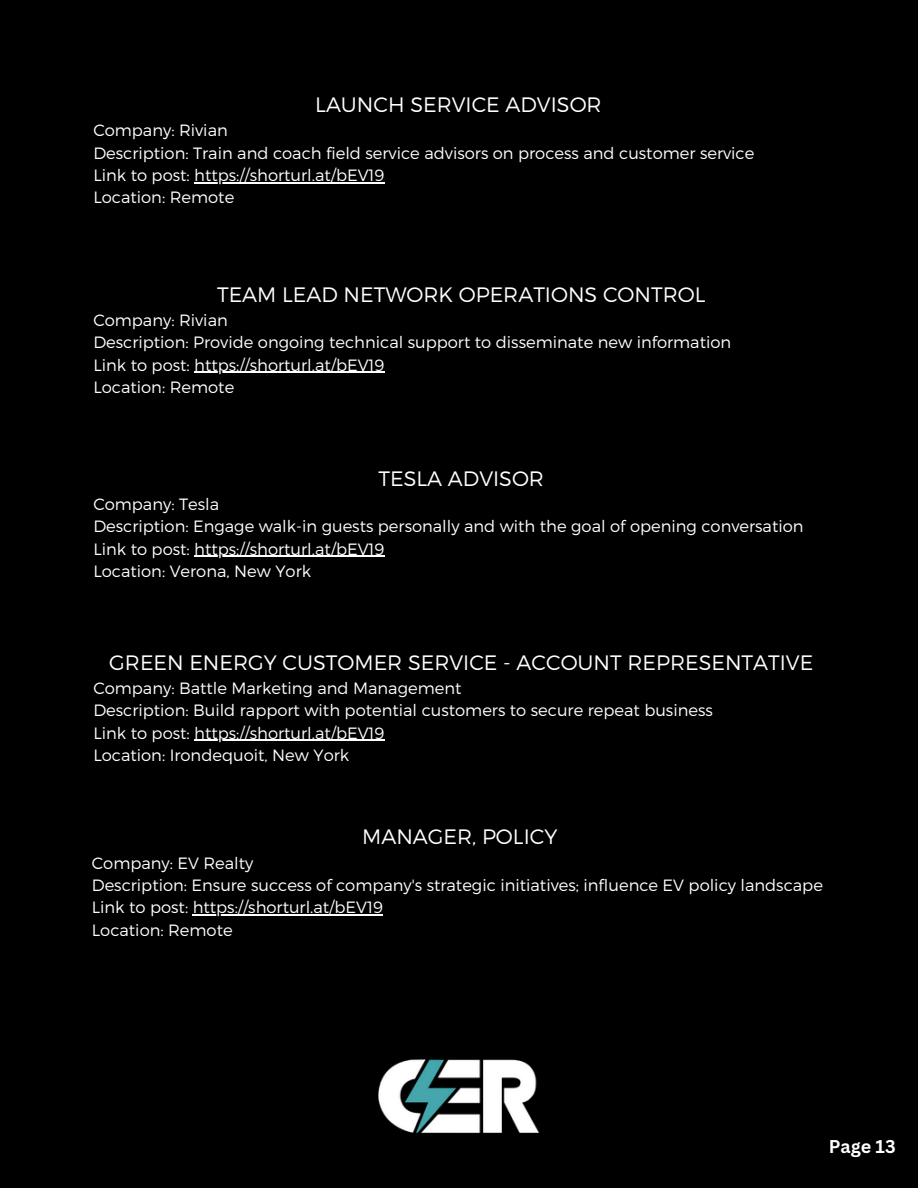
<style>
.page{position:relative;width:918px;height:1188px;background:#000}
.page>*{position:absolute;margin:0;border:0;box-sizing:border-box;transform-origin:0 0}
.t1{font:300 20.85px "Montserrat";color:#fff}
.t2{font:700 18px "Canva Sans";color:#fff}
.t3{font:300 16.35px "Montserrat";color:#fff}
</style>
<div class="page">
<img style="left:378px;top:1059px;width:161px;height:74px">
<hr style="left:194px;top:182px;width:190px;height:1px;background:#fff">
<hr style="left:194px;top:372px;width:190px;height:1px;background:#fff">
<hr style="left:194px;top:556px;width:190px;height:1px;background:#fff">
<hr style="left:194px;top:740px;width:190px;height:1px;background:#fff">
<hr style="left:193px;top:915px;width:190px;height:1px;background:#fff">
<p class="t1" style="left:315px;top:91px;width:288px">LAUNCH SERVICE ADVISOR</p>
<p class="t3" style="left:93px;top:120px;width:136px">Company: Rivian</p>
<p class="t3" style="left:93px;top:142px;width:663px">Description: Train and coach field service advisors on process and customer service</p>
<p class="t3" style="left:93px;top:164px;width:293px">Link to post: https://shorturl.at/bEV19</p>
<p class="t3" style="left:93px;top:187px;width:142px">Location: Remote</p>
<p class="t1" style="left:217px;top:281px;width:490px">TEAM LEAD NETWORK OPERATIONS CONTROL</p>
<p class="t3" style="left:93px;top:310px;width:136px">Company: Rivian</p>
<p class="t3" style="left:93px;top:332px;width:639px">Description: Provide ongoing technical support to disseminate new information</p>
<p class="t3" style="left:93px;top:354px;width:293px">Link to post: https://shorturl.at/bEV19</p>
<p class="t3" style="left:93px;top:376px;width:142px">Location: Remote</p>
<p class="t1" style="left:379px;top:465px;width:167px">TESLA ADVISOR</p>
<p class="t3" style="left:93px;top:494px;width:127px">Company: Tesla</p>
<p class="t3" style="left:93px;top:516px;width:712px">Description: Engage walk-in guests personally and with the goal of opening conversation</p>
<p class="t3" style="left:93px;top:538px;width:293px">Link to post: https://shorturl.at/bEV19</p>
<p class="t3" style="left:93px;top:560px;width:219px">Location: Verona, New York</p>
<p class="t1" style="left:109px;top:649px;width:706px">GREEN ENERGY CUSTOMER SERVICE - ACCOUNT REPRESENTATIVE</p>
<p class="t3" style="left:93px;top:678px;width:370px">Company: Battle Marketing and Management</p>
<p class="t3" style="left:93px;top:700px;width:621px">Description: Build rapport with potential customers to secure repeat business</p>
<p class="t3" style="left:93px;top:722px;width:293px">Link to post: https://shorturl.at/bEV19</p>
<p class="t3" style="left:93px;top:744px;width:257px">Location: Irondequoit, New York</p>
<p class="t1" style="left:362px;top:823px;width:197px">MANAGER, POLICY</p>
<p class="t3" style="left:92px;top:852px;width:163px">Company: EV Realty</p>
<p class="t3" style="left:92px;top:875px;width:733px">Description: Ensure success of company's strategic initiatives; influence EV policy landscape</p>
<p class="t3" style="left:92px;top:897px;width:293px">Link to post: https://shorturl.at/bEV19</p>
<p class="t3" style="left:92px;top:919px;width:142px">Location: Remote</p>
<p class="t2" style="left:829px;top:1133px;width:68px">Page 13</p>
</div>
